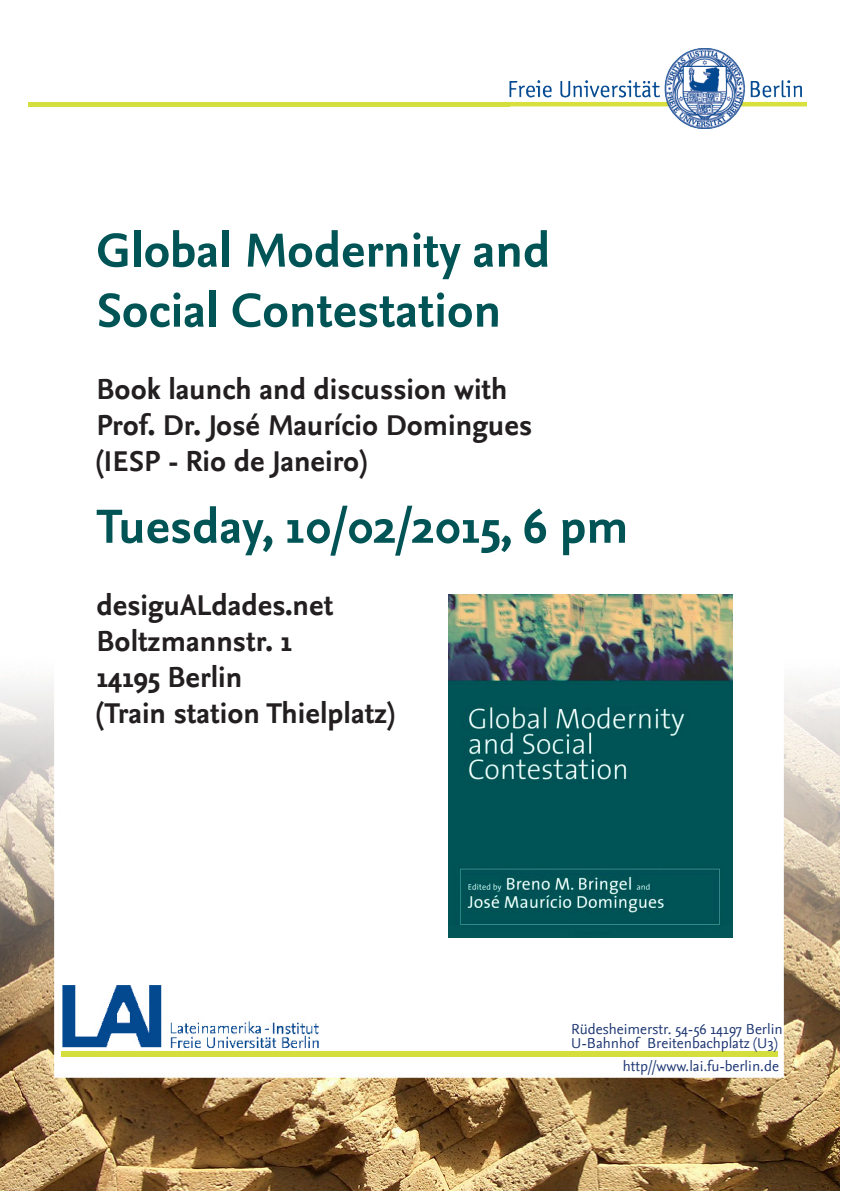
<style>
.page{position:relative;width:842px;height:1191px;background:#fff}
.page>*{position:absolute;margin:0;border:0;box-sizing:border-box;transform-origin:0 0}
.t1{font:700 50px "Nexus Sans";color:#005456}
.t2{font:700 30px "Nexus Sans";color:#231f20}
.t3{font:15px "Nexus Sans";color:#1e3773}
</style>
<div class="page">
<img style="left:0;top:657px;width:840px;height:534px">
<img style="left:509px;top:49px;width:297px;height:80px">
<div style="left:28px;top:102px;width:482px;height:5px;background:#d4df3e"></div>
<div style="left:147px;top:1051px;width:631px;height:5px;background:#d4df3e"></div>
<img style="left:56px;top:972px;width:289px;height:92px">
<div style="left:62px;top:1051px;width:630px;height:6px;background:#d4df3e"></div>
<img style="left:449px;top:594px;width:283px;height:343px">
<p class="t1" style="left:96px;top:222px;width:455px">Global Modernity and</p>
<p class="t1" style="left:96px;top:282px;width:406px">Social Contestation</p>
<p class="t2" style="left:96px;top:372px;width:413px">Book launch and discussion with</p>
<p class="t2" style="left:96px;top:408px;width:437px">Prof. Dr. José Maurício Domingues</p>
<p class="t2" style="left:96px;top:444px;width:272px">(IESP - Rio de Janeiro)</p>
<p class="t1" style="left:96px;top:498px;width:534px">Tuesday, 10/02/2015, 6 pm</p>
<p class="t2" style="left:96px;top:588px;width:239px">desiguALdades.net</p>
<p class="t2" style="left:96px;top:624px;width:197px">Boltzmannstr. 1</p>
<p class="t2" style="left:96px;top:660px;width:147px">14195 Berlin</p>
<p class="t2" style="left:96px;top:696px;width:300px">(Train station Thielplatz)</p>
<p class="t3" style="left:571px;top:1020px;width:213px">Rüdesheimerstr. 54-56 14197 Berlin</p>
<p class="t3" style="left:571px;top:1034px;width:208px">U-Bahnhof Breitenbachplatz (U3)</p>
<p class="t3" style="left:623px;top:1057px;width:158px">http//www.lai.fu-berlin.de</p>
</div>
